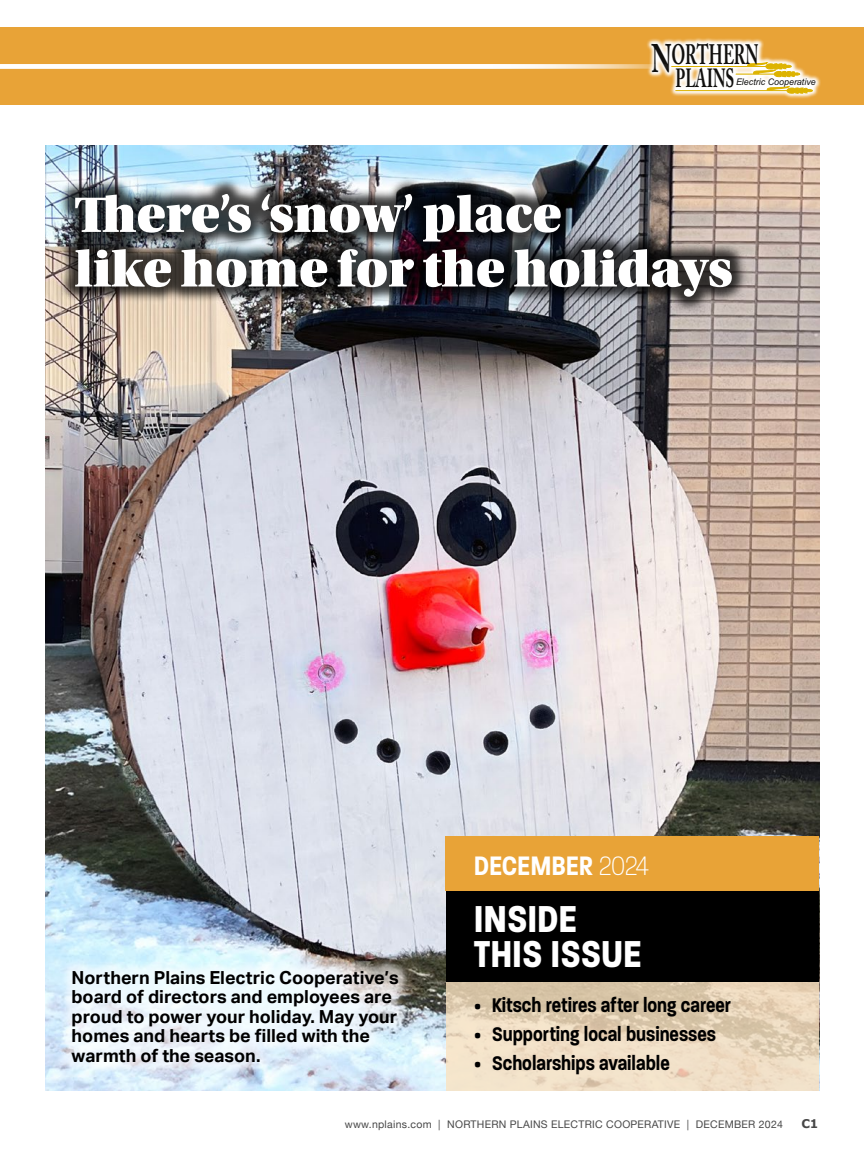
<style>
.page{position:relative;width:864px;height:1161px;background:#fff}
.page>*{position:absolute;margin:0;border:0;box-sizing:border-box;transform-origin:0 0}
.t1{font:52.65px/54.6px "Utopia Std Black Headline";color:#fff}
.t2{font:700 40.5px/35.2px "Paralucent Condensed";color:#fff}
.t3{font:600 28.95px "Paralucent Condensed";color:#fff}
.t4{font:700 27.9px "Adobe Caslon Pro";letter-spacing:-.005em;color:#11100e;scale:.58 1}
.t5{font:700 26.1px "Adobe Caslon Pro";color:#11100e;scale:.59 1}
.t6{font:600 21.45px "Paralucent Condensed";color:#000}
.t7{font:700 18px/19.5px "Aktiv Grotesk";color:#000}
.t8{font:700 12px "Verdana";color:#474747}
.t9{font:10.5px "Helvetica Neue";letter-spacing:.025em;color:#474747}
.t10{font:italic 9.15px "Arial Narrow";color:#11100e;scale:1.19 1}
.s1{font-size:39.6px}
.s2{font-weight:200}
.s3{font-family:"Utopia Std Black Headline";font-weight:400;font-size:21px}
</style>
<div class="page">
<img style="left:45px;top:145px;width:774px;height:946px">
<svg style="left:446px;top:981px;width:373px;height:110px;background:#e5d3b9"></svg>
<div style="left:446px;top:890px;width:373px;height:91px;background:#000"></div>
<div style="left:445px;top:836px;width:374px;height:54px;background:#e8a337"></div>
<div style="left:59px;top:177px;width:689px;height:136px;background:#000;opacity:.75"></div>
<div style="left:60px;top:958px;width:350px;height:116px;background:#fff;opacity:.6"></div>
<div style="left:0;top:28px;width:864px;height:77px;background:#e8a337"></div>
<svg style="left:647px;top:38px;width:174px;height:61px"></svg>
<hr style="left:736px;top:74px;width:40px;height:1px;background:#ddb300">
<hr style="left:675px;top:90px;width:114px;height:1px;background:#ddb300">
<svg style="left:746px;top:62px;width:54px;height:15px"></svg>
<svg style="left:766px;top:86px;width:47px;height:8px"></svg>
<svg style="left:0;top:64px;width:821px;height:5px;background:#faf0da"></svg>
<h3 class="t4" style="left:652px;top:38px;width:186px"><span class="s1">N</span>ORTHERN</h3>
<h3 class="t5" style="left:675px;top:63px;width:102px">PLAINS</h3>
<p class="t10" style="left:736px;top:76px;width:69px">Electric Cooperative</p>
<h1 class="t1" style="left:75px;top:188px;width:659px">There’s ‘snow’ place<br>like home for the holidays</h1>
<h3 class="t3" style="left:474px;top:849px;width:176px">DECEMBER <span class="s2">2024</span></h3>
<p class="t7" style="left:72px;top:968px;width:329px">Northern Plains Electric Cooperative’s board of directors and employees are proud to power your holiday. May your homes and hearts be filled with the warmth of the season.</p>
<h2 class="t2" style="left:474px;top:902px;width:169px">INSIDE<br>THIS ISSUE</h2>
<p class="t6" style="left:474px;top:992px;width:259px"><span class="s3">•</span> Kitsch retires after long career</p>
<p class="t6" style="left:474px;top:1021px;width:244px"><span class="s3">•</span> Supporting local businesses</p>
<p class="t6" style="left:474px;top:1050px;width:198px"><span class="s3">•</span> Scholarships available</p>
<p class="t9" style="left:345px;top:1116px;width:440px">www.nplains.com | NORTHERN PLAINS ELECTRIC COOPERATIVE | DECEMBER 2024</p>
<p class="t8" style="left:801px;top:1115px;width:19px">C1</p>
</div>
